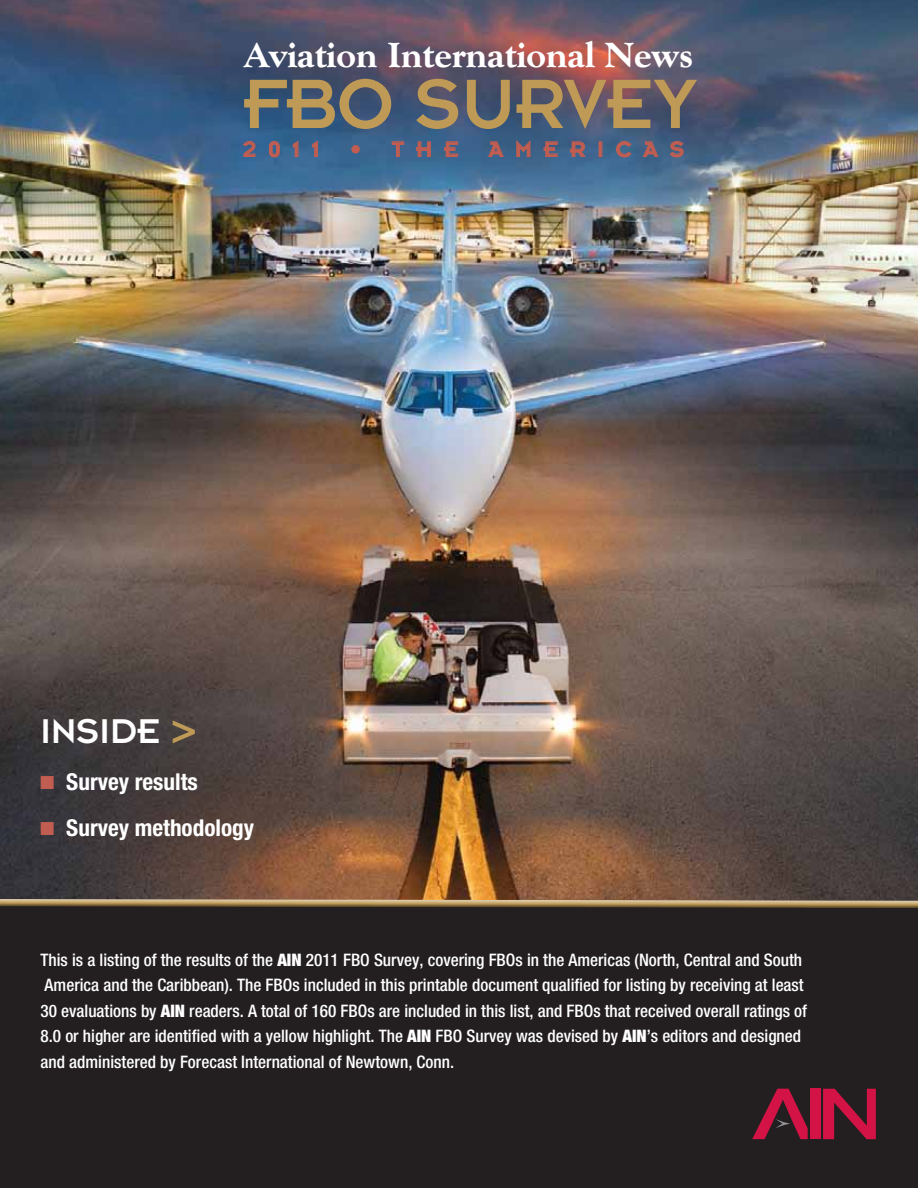
<style>
.page{position:relative;width:918px;height:1188px;background:#fff}
.page>*{position:absolute;margin:0;border:0;box-sizing:border-box;transform-origin:0 0}
.t1{font:76.8px "Insignia LT Std";color:#be9a56}
.t2{font:37.8px "Insignia LT Std";color:#fff}
.t3{font:800 35.25px "Goudy Std";color:#fff}
.t4{font:23.55px "Insignia LT Std";letter-spacing:.51em;color:#c25d51}
.t5{font:700 condensed 23.25px/45.8px "Helvetica Neue LT Std";color:#fff}
.t6{font:500 condensed 17.25px/25.5px "Helvetica Neue LT Std";color:#fff}
.s1{font-size:43.8px;color:#be9a56}
.s2{font-family:"Monotype Sorts";font-weight:400;font-stretch:normal;font-size:18px;color:#c25d51}
.s3{font-weight:900}
</style>
<div class="page">
<div style="left:0;top:845px;width:918px;height:343px;background:#231f20"></div>
<img style="left:0;top:0;width:918px;height:898px">
<svg style="left:823px;top:1089px;width:53px;height:50px"></svg>
<svg style="left:752px;top:1089px;width:56px;height:50px"></svg>
<div style="left:810px;top:1089px;width:11px;height:50px;background:#d31245"></div>
<svg style="left:242px;top:141px;width:14px;height:16px"></svg>
<svg style="left:269px;top:141px;width:11px;height:17px"></svg>
<svg style="left:293px;top:140px;width:6px;height:17px"></svg>
<svg style="left:312px;top:140px;width:6px;height:17px"></svg>
<div style="left:352px;top:145px;width:8px;height:8px;border:1px solid #c25d51;border-radius:50%"></div>
<svg style="left:392px;top:141px;width:12px;height:16px"></svg>
<svg style="left:416px;top:141px;width:15px;height:16px"></svg>
<svg style="left:444px;top:141px;width:14px;height:16px"></svg>
<svg style="left:488px;top:141px;width:16px;height:17px"></svg>
<svg style="left:516px;top:140px;width:15px;height:17px"></svg>
<svg style="left:543px;top:141px;width:15px;height:16px"></svg>
<svg style="left:570px;top:141px;width:16px;height:16px"></svg>
<div style="left:599px;top:141px;width:3px;height:16px;border:1px solid #c25d51"></div>
<svg style="left:616px;top:141px;width:16px;height:17px"></svg>
<svg style="left:642px;top:141px;width:17px;height:17px"></svg>
<svg style="left:669px;top:141px;width:15px;height:17px"></svg>
<div style="left:0;top:898px;width:918px;height:8px;background:#fff;opacity:.75"></div>
<div style="left:0;top:900px;width:918px;height:10px;background:#231f20;opacity:.75"></div>
<h3 class="t3" style="left:243px;top:34px;width:452px">Aviation International News</h3>
<h1 class="t1" style="left:243px;top:65px;width:456px">FBO SURVEY</h1>
<h3 class="t4" style="left:243px;top:137px;width:78px">2011</h3>
<h3 class="t4" style="left:350px;top:137px;width:110px">• THE</h3>
<h3 class="t4" style="left:489px;top:137px;width:197px">AMERICAS</h3>
<h2 class="t2" style="left:40px;top:712px;width:158px">INSI DE <span class="s1">&gt;</span></h2>
<h3 class="t5" style="left:40px;top:758px;width:215px"><span class="s2">n</span> Survey results<br><span class="s2">n</span> Survey methodology</h3>
<p class="t6" style="left:40px;top:947px;width:768px">This is a listing of the results of the <span class="s3">AIN</span> 2011 FBO Survey, covering FBOs in the Americas (North, Central and South America and the Caribbean). The FBOs included in this printable document qualified for listing by receiving at least 30 evaluations by <span class="s3">AIN</span> readers. A total of 160 FBOs are included in this list, and FBOs that received overall ratings of 8.0 or higher are identified with a yellow highlight. The <span class="s3">AIN</span> FBO Survey was devised by <span class="s3">AIN</span>’s editors and designed and administered by Forecast International of Newtown, Conn.</p>
</div>
